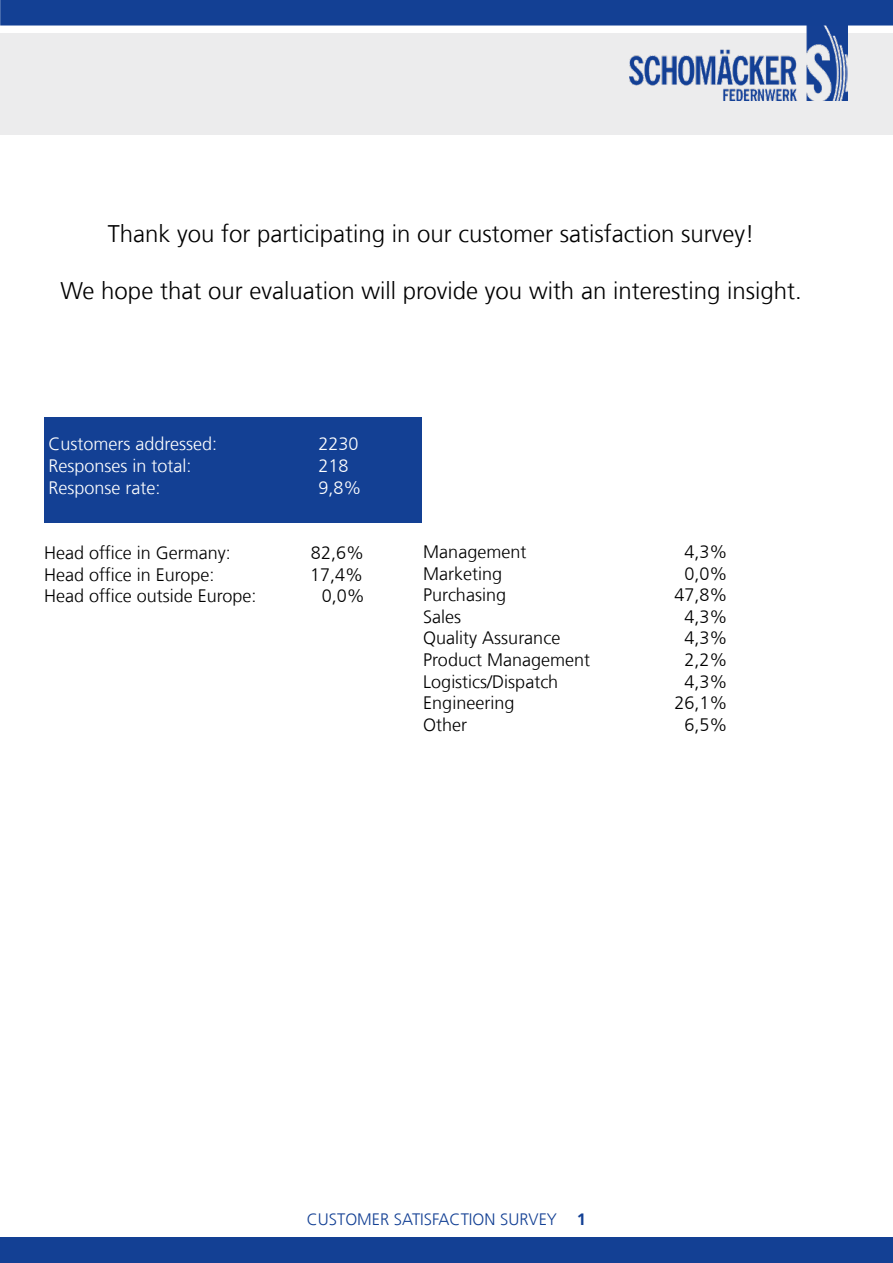
<style>
.page{position:relative;width:893px;height:1263px;background:#fff}
.page>*{position:absolute;margin:0;border:0;box-sizing:border-box;transform-origin:0 0}
.t1{font:300 24px "Frutiger LT Com";color:#000}
.t2{font:300 18px "Frutiger LT Com";color:#000}
.t3{font:300 18px "Frutiger LT Com";color:#fff}
.t4{font:300 16.5px "Frutiger LT Com";color:#134094}
.s1{font-weight:700}
</style>
<div class="page">
<div style="left:44px;top:417px;width:378px;height:105px;background:#134094"></div>
<div style="left:0;top:33px;width:893px;height:102px;background:#ececed"></div>
<img style="left:630px;top:26px;width:217px;height:74px">
<div style="left:1px;top:1px;width:891px;height:24px;background:#134094"></div>
<div style="left:0;top:0;width:893px;height:26px;border:2px solid #134094"></div>
<div style="left:0;top:1237px;width:893px;height:26px;background:#134094"></div>
<h1 class="t1" style="left:108px;top:219px;width:648px">Thank you for participating in our customer satisfaction survey!</h1>
<h1 class="t1" style="left:60px;top:276px;width:743px">We hope that our evaluation will provide you with an interesting insight.</h1>
<p class="t3" style="left:48px;top:433px;width:170px">Customers addressed:</p>
<p class="t3" style="left:318px;top:433px;width:42px">2230</p>
<p class="t3" style="left:48px;top:455px;width:145px">Responses in total:</p>
<p class="t3" style="left:318px;top:455px;width:32px">218</p>
<p class="t3" style="left:48px;top:476px;width:114px">Response rate:</p>
<p class="t3" style="left:318px;top:476px;width:45px">9,8%</p>
<p class="t2" style="left:44px;top:542px;width:188px">Head office in Germany:</p>
<p class="t2" style="left:311px;top:542px;width:55px">82,6%</p>
<p class="t2" style="left:44px;top:563px;width:172px">Head office in Europe:</p>
<p class="t2" style="left:310px;top:563px;width:55px">17,4%</p>
<p class="t2" style="left:44px;top:585px;width:214px">Head office outside Europe:</p>
<p class="t2" style="left:322px;top:585px;width:45px">0,0%</p>
<p class="t2" style="left:423px;top:541px;width:105px">Management</p>
<p class="t2" style="left:684px;top:541px;width:45px">4,3%</p>
<p class="t2" style="left:423px;top:562px;width:81px">Marketing</p>
<p class="t2" style="left:684px;top:562px;width:45px">0,0%</p>
<p class="t2" style="left:423px;top:584px;width:84px">Purchasing</p>
<p class="t2" style="left:674px;top:584px;width:55px">47,8%</p>
<p class="t2" style="left:423px;top:605px;width:39px">Sales</p>
<p class="t2" style="left:684px;top:605px;width:45px">4,3%</p>
<p class="t2" style="left:423px;top:627px;width:138px">Quality Assurance</p>
<p class="t2" style="left:684px;top:627px;width:45px">4,3%</p>
<p class="t2" style="left:423px;top:649px;width:168px">Product Management</p>
<p class="t2" style="left:684px;top:649px;width:45px">2,2%</p>
<p class="t2" style="left:423px;top:670px;width:136px">Logistics/Dispatch</p>
<p class="t2" style="left:684px;top:670px;width:45px">4,3%</p>
<p class="t2" style="left:423px;top:692px;width:93px">Engineering</p>
<p class="t2" style="left:674px;top:692px;width:55px">26,1%</p>
<p class="t2" style="left:423px;top:713px;width:45px">Other</p>
<p class="t2" style="left:684px;top:713px;width:45px">6,5%</p>
<p class="t4" style="left:307px;top:1209px;width:281px">CUSTOMER SATISFACTION SURVEY <span class="s1">1</span></p>
</div>
